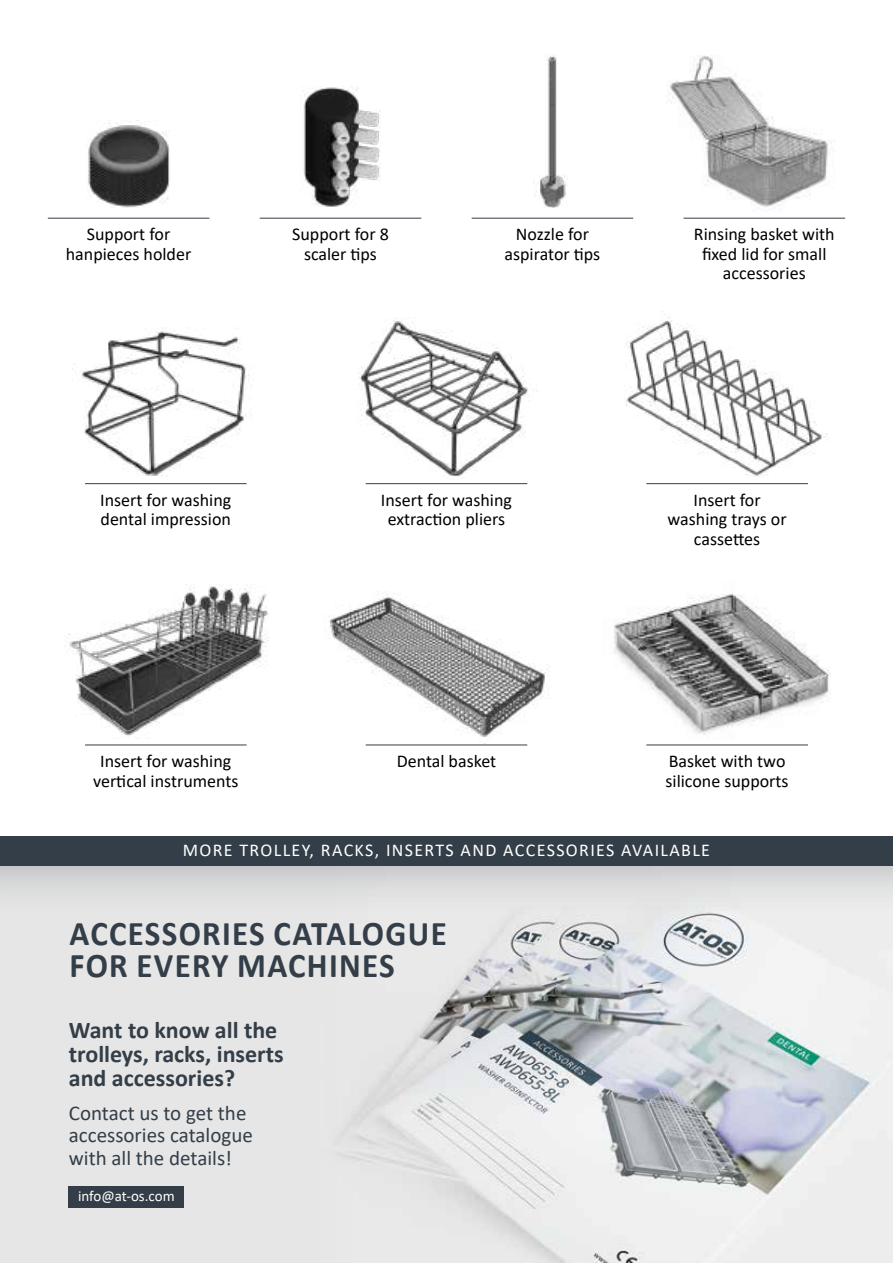
<style>
.page{position:relative;width:893px;height:1263px;background:#fff}
.page>*{position:absolute;margin:0;border:0;box-sizing:border-box;transform-origin:0 0}
.t1{font:700 34.65px/32px "Calibri";letter-spacing:.04em;color:#333e48;scale:.95 1}
.t2{font:700 24px/23.5px "Calibri";color:#333e48}
.t3{font:21px/22.5px "Calibri";color:#333e48}
.t4{font:18px/19.5px "Calibri";color:#000;text-align:center}
.t5{font:18px "Calibri";letter-spacing:.075em;color:#fff}
.t6{font:15px "Calibri";letter-spacing:-.005em;color:#fff}
</style>
<div class="page">
<img style="left:614px;top:594px;width:217px;height:151px">
<img style="left:668px;top:55px;width:175px;height:164px">
<div style="left:0;top:865px;width:893px;height:398px;background:#e6e6e6"></div>
<img style="left:340px;top:922px;width:553px;height:341px">
<div style="left:0;top:865px;width:893px;height:57px;background:linear-gradient(to bottom,#cccecf,#eeeeed)"></div>
<div style="left:69px;top:1186px;width:115px;height:21px;background:#333e48"></div>
<div style="left:0;top:836px;width:893px;height:29px;background:#333e48"></div>
<hr style="left:260px;top:218px;width:161px;height:1px;background:#333e48">
<hr style="left:366px;top:483px;width:161px;height:1px;background:#333e48">
<hr style="left:366px;top:745px;width:161px;height:1px;background:#333e48">
<hr style="left:646px;top:745px;width:162px;height:1px;background:#333e48">
<hr style="left:48px;top:218px;width:161px;height:1px;background:#333e48">
<hr style="left:85px;top:483px;width:162px;height:1px;background:#333e48">
<hr style="left:85px;top:745px;width:162px;height:1px;background:#333e48">
<hr style="left:472px;top:218px;width:161px;height:1px;background:#333e48">
<hr style="left:646px;top:483px;width:162px;height:1px;background:#333e48">
<hr style="left:684px;top:218px;width:161px;height:1px;background:#333e48">
<img style="left:87px;top:123px;width:83px;height:84px">
<img style="left:300px;top:86px;width:81px;height:121px">
<img style="left:533px;top:55px;width:33px;height:152px">
<img style="left:81px;top:327px;width:171px;height:149px">
<img style="left:359px;top:320px;width:178px;height:157px">
<img style="left:626px;top:311px;width:201px;height:165px">
<img style="left:64px;top:584px;width:204px;height:152px">
<img style="left:329px;top:594px;width:220px;height:150px">
<p class="t4" style="left:66px;top:224px;width:127px">Support for hanpieces holder</p>
<p class="t4" style="left:292px;top:224px;width:98px">Support for 8 scaler tips</p>
<p class="t4" style="left:504px;top:224px;width:97px">Nozzle for aspirator tips</p>
<p class="t4" style="left:694px;top:224px;width:142px">Rinsing basket with fixed lid for small accessories</p>
<p class="t4" style="left:100px;top:490px;width:133px;text-align:left">Insert for washing dental impression</p>
<p class="t4" style="left:93px;top:751px;width:147px">Insert for washing vertical instruments</p>
<p class="t4" style="left:381px;top:490px;width:133px">Insert for washing extraction pliers</p>
<p class="t4" style="left:668px;top:490px;width:120px">Insert for washing trays or cassettes</p>
<p class="t4" style="left:397px;top:751px;width:101px">Dental basket</p>
<p class="t4" style="left:665px;top:751px;width:125px;text-align:left">Basket with two silicone supports</p>
<p class="t5" style="left:183px;top:838px;width:529px">MORE TROLLEY, RACKS, INSERTS AND ACCESSORIES AVAILABLE</p>
<h1 class="t1" style="left:70px;top:917px;width:399px">ACCESSORIES CATALOGUE<br>FOR EVERY MACHINES</h1>
<h2 class="t2" style="left:69px;top:1018px;width:216px">Want to know all the trolleys, racks, inserts and accessories?</h2>
<p class="t3" style="left:69px;top:1101px;width:185px">Contact us to get the accessories catalogue with all the details!</p>
<p class="t6" style="left:78px;top:1186px;width:98px">info@at-os.com</p>
</div>
